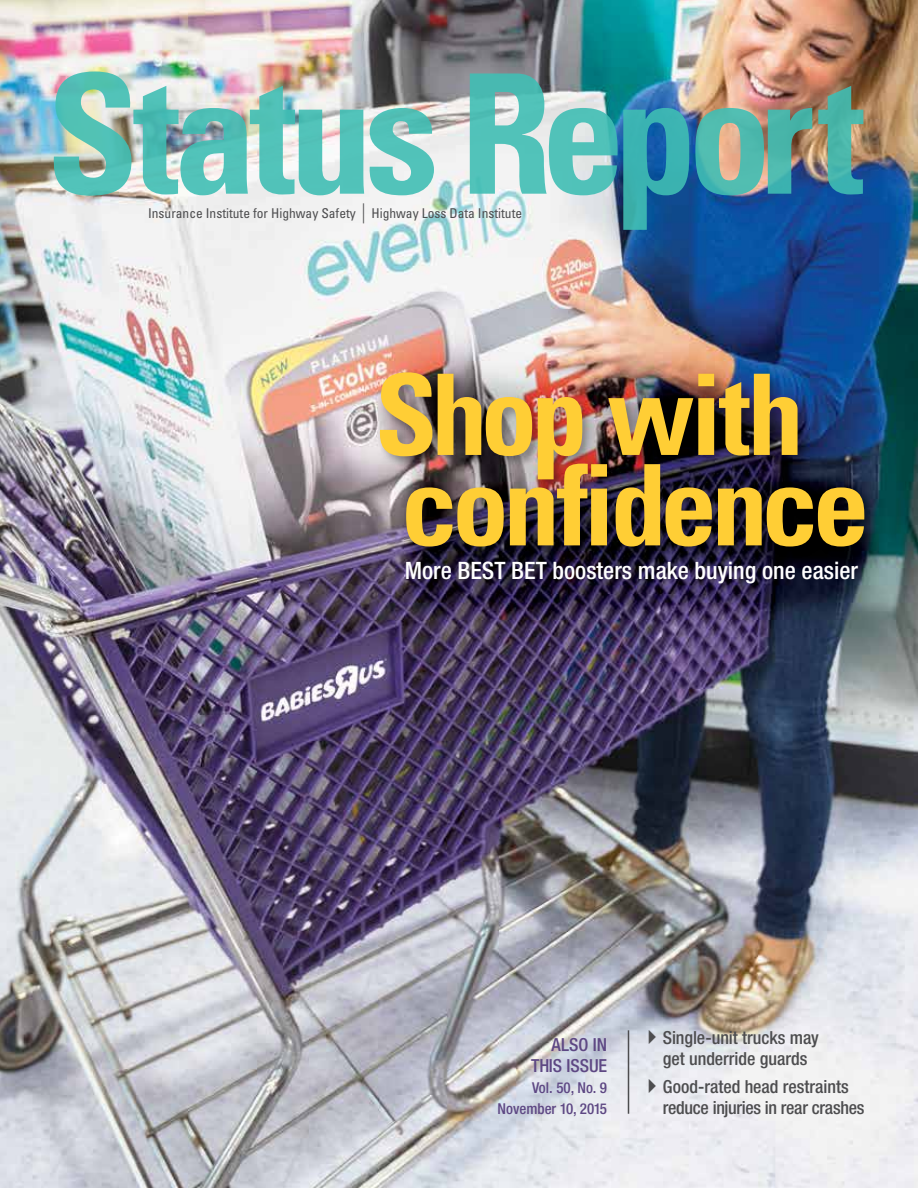
<style>
.page{position:relative;width:918px;height:1188px;background:#fff}
.page>*{position:absolute;margin:0;border:0;box-sizing:border-box;transform-origin:0 0}
.t1{font:700 condensed 166.5px "Univers LT Std";letter-spacing:-.045em;color:#40beb4}
.t2{font:700 condensed 112.5px/90.4px "Univers LT Std";letter-spacing:-.045em;color:#ffce35}
.t3{font:500 condensed 24px "Helvetica Neue LT Pro";color:#fff}
.t4{font:500 condensed 18px/21px "Helvetica Neue LT Pro";letter-spacing:-.005em;color:#4d4d4f}
.t5{font:500 condensed 18px/21px "Helvetica Neue LT Pro";color:#5e4884;text-align:right}
.t6{font:500 condensed 15px/21px "Helvetica Neue LT Pro";color:#5e4884;text-align:right}
.t7{font:condensed 13.5px "Univers LT Std";color:#4d4d4f}
.s1{font-family:"Helvetica Neue LT Pro";font-size:27px}
</style>
<div class="page">
<img style="left:0;top:0;width:918px;height:1188px">
<hr style="left:628px;top:1030px;width:1px;height:84px;background:#4d4d4f">
<div style="left:377px;top:369px;width:433px;height:123px;background:#000;opacity:.35"></div>
<div style="left:403px;top:460px;width:474px;height:99px;background:#000;opacity:.35"></div>
<h1 class="t1" style="left:46px;top:32px;width:820px">Status Report</h1>
<p class="t7" style="left:148px;top:205px;width:219px">Insurance Institute for Highway Safety <span class="s1">|</span></p>
<p class="t7" style="left:371px;top:205px;width:152px">Highway Loss Data Institute</p>
<h2 class="t2" style="left:375px;top:369px;width:496px">Shop with confidence</h2>
<h3 class="t3" style="left:405px;top:556px;width:455px">More BEST BET boosters make buying one easier</h3>
<p class="t5" style="left:531px;top:1034px;width:77px">ALSO IN<br>THIS ISSUE</p>
<p class="t6" style="left:498px;top:1077px;width:111px">Vol. 50, No. 9<br>November 10, 2015</p>
<p class="t4" style="left:663px;top:1027px;width:157px;text-indent:-22px">✔Single-unit trucks may get underride guards</p>
<p class="t4" style="left:663px;top:1076px;width:203px;text-indent:-22px">✔Good-rated head restraints reduce injuries in rear crashes</p>
</div>
